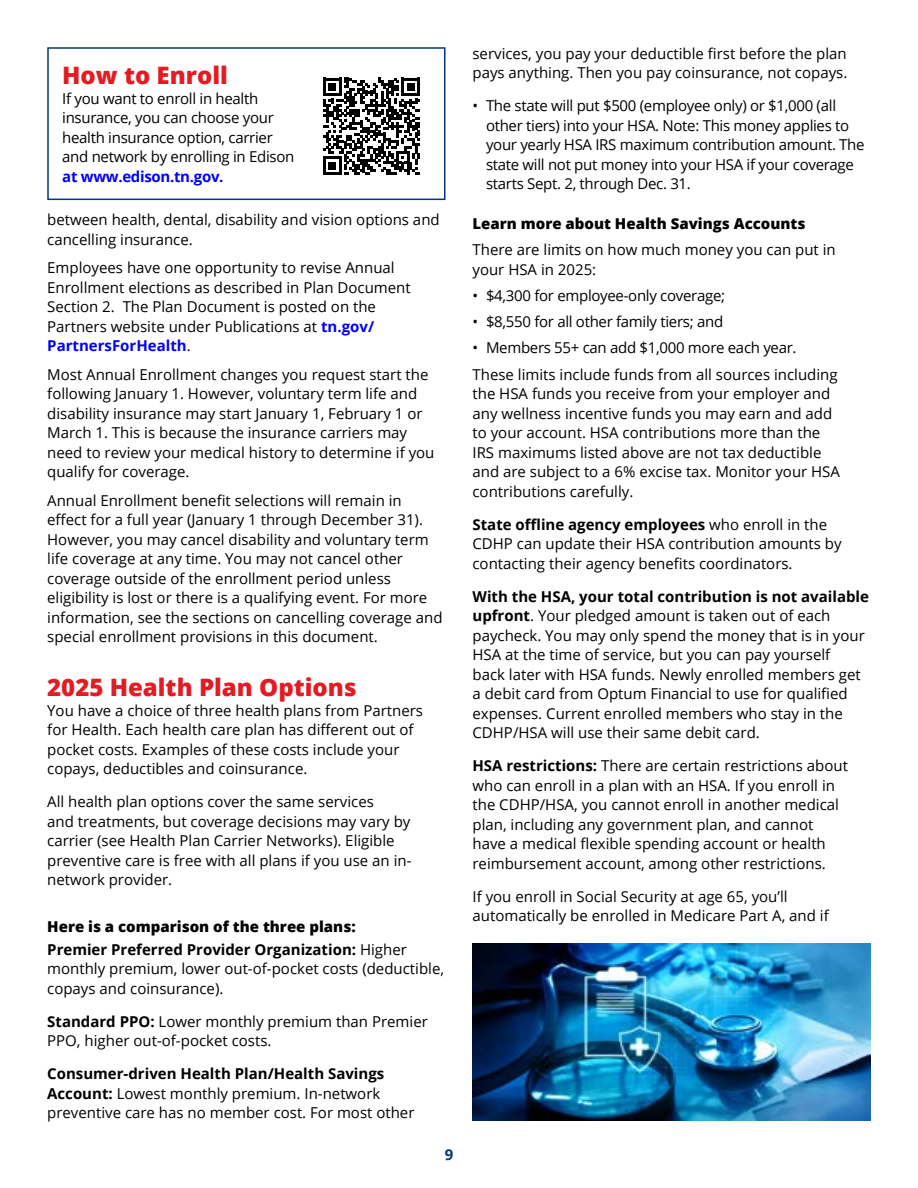
<style>
.page{position:relative;width:918px;height:1188px;background:#fff}
.page>*{position:absolute;margin:0;border:0;box-sizing:border-box;transform-origin:0 0}
.t1{font:800 24px "Open Sans";color:#e31b23}
.Body_copy{font:15px/19.5px "Open Sans";color:#000}
.LIST{font:15px/19.5px "Open Sans";letter-spacing:-.02em;color:#000}
.Body_copy-2{font:15px/19.5px "Open Sans";letter-spacing:-.02em;color:#000}
.subhead_BLACK_BOLD{font:800 15px "Open Sans";color:#000}
.t2{font:700 15px "Open Sans";color:#06357a}
.s1{font-weight:700;color:#00f}
.s2{font-weight:700}
</style>
<div class="page">
<div style="left:47px;top:47px;width:399px;height:153px;border:2px solid #06357a"></div>
<svg style="left:323px;top:78px;width:97px;height:97px"></svg>
<img style="left:472px;top:944px;width:399px;height:176px">
<h1 class="t1" style="left:62px;top:57px;width:167px">How to Enroll</h1>
<p class="Body_copy-2" style="left:62px;top:88px;width:234px">If you want to enroll in health insurance, you can choose your health insurance option, carrier and network by enrolling in Edison <span class="s1">at www.edison.tn.gov.</span></p>
<p class="Body_copy" style="left:47px;top:209px;width:394px">between health, dental, disability and vision options and cancelling insurance.</p>
<p class="Body_copy" style="left:47px;top:257px;width:365px">Employees have one opportunity to revise Annual Enrollment elections as described in Plan Document Section 2. The Plan Document is posted on the Partners website under Publications at <span class="s1">tn.gov/ PartnersForHealth</span>.</p>
<p class="Body_copy" style="left:47px;top:364px;width:389px">Most Annual Enrollment changes you request start the following January 1. However, voluntary term life and disability insurance may start January 1, February 1 or March 1. This is because the insurance carriers may need to review your medical history to determine if you qualify for coverage.</p>
<p class="Body_copy" style="left:47px;top:490px;width:397px">Annual Enrollment benefit selections will remain in effect for a full year (January 1 through December 31).<br>However, you may cancel disability and voluntary term life coverage at any time. You may not cancel other coverage outside of the enrollment period unless eligibility is lost or there is a qualifying event. For more information, see the sections on cancelling coverage and special enrollment provisions in this document.</p>
<p class="t1" style="left:47px;top:669px;width:311px">2025 Health Plan Options</p>
<p class="Body_copy" style="left:47px;top:700px;width:377px">You have a choice of three health plans from Partners for Health. Each health care plan has different out of pocket costs. Examples of these costs include your copays, deductibles and coinsurance.</p>
<p class="Body_copy" style="left:47px;top:791px;width:366px">All health plan options cover the same services<br>and treatments, but coverage decisions may vary by carrier (see Health Plan Carrier Networks). Eligible preventive care is free with all plans if you use an in&shy;network provider.</p>
<p class="subhead_BLACK_BOLD" style="left:47px;top:915px;width:310px">Here is a comparison of the three plans:</p>
<p class="Body_copy" style="left:47px;top:939px;width:398px"><span class="s2">Premier Preferred Provider Organization:</span> Higher monthly premium, lower out-of-pocket costs (deductible, copays and coinsurance).</p>
<p class="Body_copy" style="left:47px;top:1011px;width:382px"><span class="s2">Standard PPO:</span> Lower monthly premium than Premier<br>PPO, higher out-of-pocket costs.</p>
<p class="Body_copy" style="left:47px;top:1063px;width:369px"><span class="s2">Consumer-driven Health Plan/Health Savings<br>Account:</span> Lowest monthly premium. In-network preventive care has no member cost. For most other</p>
<p class="t2" style="left:445px;top:1144px;width:10px">9</p>
<p class="Body_copy" style="left:472px;top:43px;width:376px">services, you pay your deductible first before the plan pays anything. Then you pay coinsurance, not copays.</p>
<p class="LIST" style="left:486px;top:96px;width:380px;text-indent:-14px">• The state will put $500 (employee only) or $1,000 (all other tiers) into your HSA. Note: This money applies to your yearly HSA IRS maximum contribution amount. The state will not put money into your HSA if your coverage starts Sept. 2, through Dec. 31.</p>
<p class="subhead_BLACK_BOLD" style="left:472px;top:212px;width:334px">Learn more about Health Savings Accounts</p>
<p class="Body_copy" style="left:472px;top:240px;width:365px">There are limits on how much money you can put in your HSA in 2025:</p>
<p class="LIST" style="left:472px;top:285px;width:254px">• $4,300 for employee-only coverage;</p>
<p class="LIST" style="left:472px;top:312px;width:252px">• $8,550 for all other family tiers; and</p>
<p class="LIST" style="left:472px;top:338px;width:326px">• Members 55+ can add $1,000 more each year.</p>
<p class="Body_copy" style="left:472px;top:364px;width:369px">These limits include funds from all sources including the HSA funds you receive from your employer and any wellness incentive funds you may earn and add to your account. HSA contributions more than the IRS maximums listed above are not tax deductible and are subject to a 6% excise tax. Monitor your HSA contributions carefully.</p>
<p class="Body_copy" style="left:472px;top:514px;width:371px"><span class="s2">State offline agency employees</span> who enroll in the<br>CDHP can update their HSA contribution amounts by contacting their agency benefits coordinators.</p>
<p class="Body_copy" style="left:472px;top:586px;width:398px"><span class="s2">With the HSA, your total contribution is not available upfront</span>. Your pledged amount is taken out of each paycheck. You may only spend the money that is in your HSA at the time of service, but you can pay yourself<br>back later with HSA funds. Newly enrolled members get a debit card from Optum Financial to use for qualified expenses. Current enrolled members who stay in the CDHP/HSA will use their same debit card.</p>
<p class="Body_copy" style="left:472px;top:756px;width:377px"><span class="s2">HSA restrictions:</span> There are certain restrictions about who can enroll in a plan with an HSA. If you enroll in the CDHP/HSA, you cannot enroll in another medical plan, including any government plan, and cannot have a medical flexible spending account or health reimbursement account, among other restrictions.</p>
<p class="Body_copy" style="left:472px;top:886px;width:358px">If you enroll in Social Security at age 65, you’ll automatically be enrolled in Medicare Part A, and if</p>
</div>
